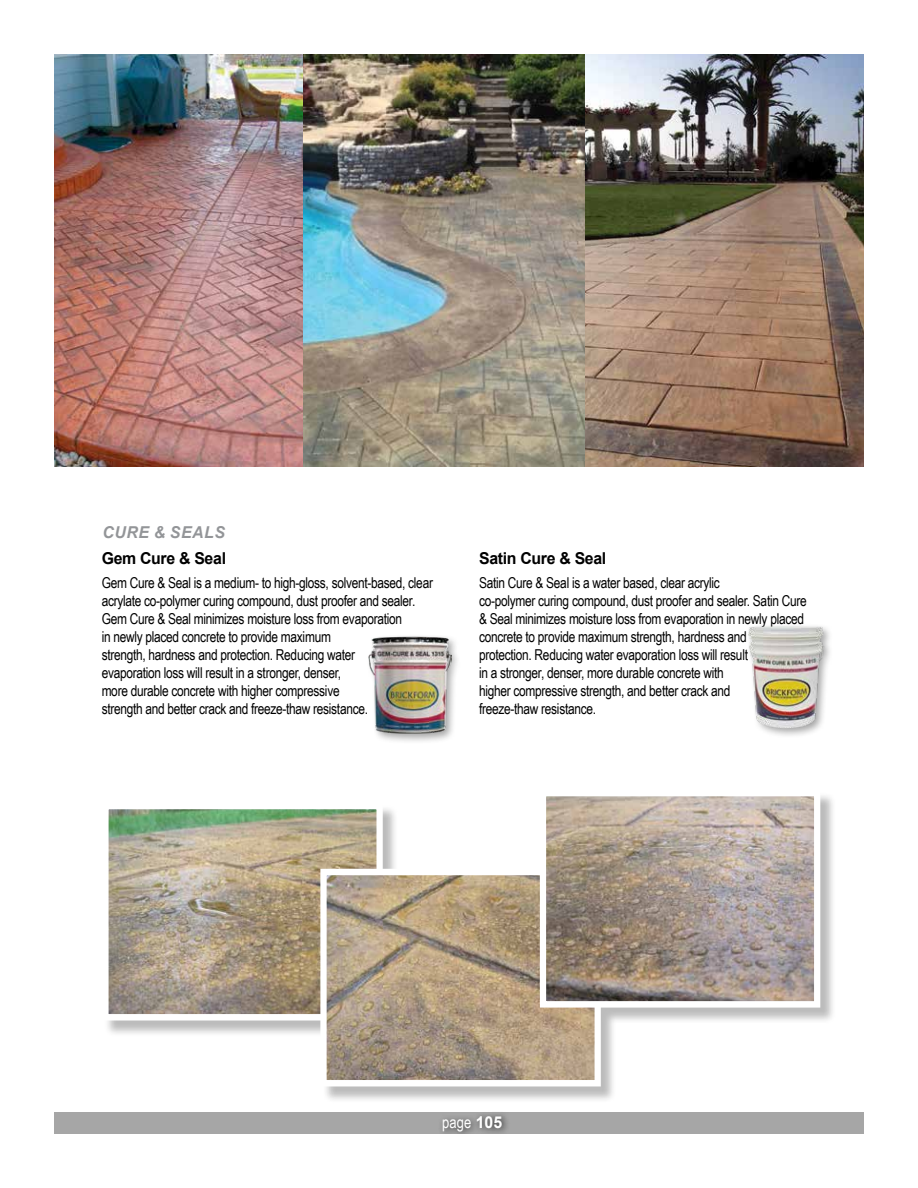
<style>
.page{position:relative;width:918px;height:1188px;background:#fff}
.page>*{position:absolute;margin:0;border:0;box-sizing:border-box;transform-origin:0 0}
.t1{font:700 16.35px "Arial";letter-spacing:-.02em;color:#000}
.t2{font:italic 700 16.35px "Arial";letter-spacing:.035em;color:#939598}
.t3{font:16.35px "Arial Narrow";color:#fff}
.t4{font:15px/18px "Arial Narrow";letter-spacing:-.02em;color:#000}
.s1{font-family:"Arial";font-weight:700}
</style>
<div class="page">
<img style="left:54px;top:54px;width:531px;height:412px">
<img style="left:585px;top:54px;width:279px;height:412px">
<div style="left:104px;top:792px;width:733px;height:312px;background:#000;opacity:.27"></div>
<img style="left:109px;top:810px;width:267px;height:203px">
<div style="left:102px;top:803px;width:281px;height:217px;border:6px solid #fff"></div>
<img style="left:327px;top:876px;width:267px;height:203px">
<div style="left:320px;top:869px;width:281px;height:217px;border:6px solid #fff"></div>
<img style="left:547px;top:797px;width:266px;height:204px">
<div style="left:540px;top:790px;width:280px;height:218px;border:6px solid #fff"></div>
<div style="left:366px;top:634px;width:96px;height:111px;background:#000;opacity:.35"></div>
<img style="left:368px;top:637px;width:84px;height:97px">
<div style="left:746px;top:623px;width:87px;height:116px;background:#000;opacity:.35"></div>
<img style="left:748px;top:625px;width:77px;height:104px">
<div style="left:54px;top:1112px;width:810px;height:22px;background:#a6a6a6"></div>
<div style="left:438px;top:1111px;width:73px;height:23px;background:#000;opacity:.75"></div>
<p class="t2" style="left:102px;top:521px;width:124px">CURE &amp; SEALS</p>
<p class="t1" style="left:102px;top:546px;width:126px">Gem Cure &amp; Seal</p>
<p class="t4" style="left:102px;top:573px;width:333px">Gem Cure &amp; Seal is a medium- to high-gloss, solvent-based, clear acrylate co-polymer curing compound, dust proofer and sealer.<br>Gem Cure &amp; Seal minimizes moisture loss from evaporation<br>in newly placed concrete to provide maximum<br>strength, hardness and protection. Reducing water<br>evaporation loss will result in a stronger, denser,<br>more durable concrete with higher compressive<br>strength and better crack and freeze-thaw resistance.</p>
<p class="t1" style="left:479px;top:547px;width:129px">Satin Cure &amp; Seal</p>
<p class="t4" style="left:479px;top:573px;width:329px">Satin Cure &amp; Seal is a water based, clear acrylic<br>co-polymer curing compound, dust proofer and sealer. Satin Cure &amp; Seal minimizes moisture loss from evaporation in newly placed concrete to provide maximum strength, hardness and<br>protection. Reducing water evaporation loss will result<br>in a stronger, denser, more durable concrete with<br>higher compressive strength, and better crack and<br>freeze-thaw resistance.</p>
<p class="t3" style="left:442px;top:1110px;width:61px">page <span class="s1">105</span></p>
</div>
